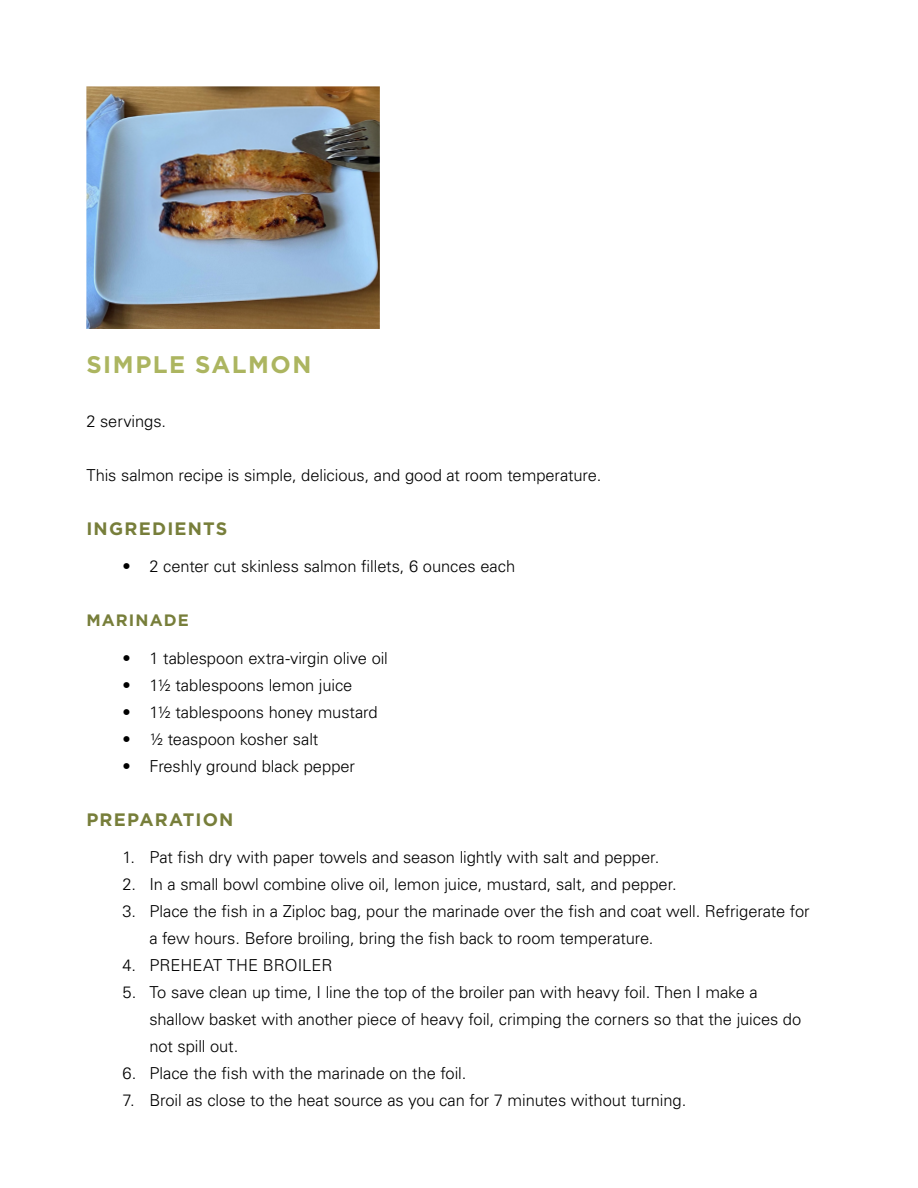
<style>
.page{position:relative;width:918px;height:1188px;background:#fff}
.page>*{position:absolute;margin:0;border:0;box-sizing:border-box;transform-origin:0 0}
.t1{font:700 24px "Gotham";letter-spacing:.06em;color:#acb560}
.t2{font:700 18px "Gotham";letter-spacing:.065em;color:#777e3a}
.t3{font:300 16.5px/27px "Univers";letter-spacing:-.005em;color:#000}
.t4{font:700 16.5px "Gotham";letter-spacing:.065em;color:#777e3a}
</style>
<div class="page">
<img style="left:86px;top:86px;width:294px;height:243px">
<h1 class="t1" style="left:86px;top:348px;width:226px">SIMPLE SALMON</h1>
<p class="t3" style="left:86px;top:407px;width:81px">2 servings.</p>
<p class="t3" style="left:86px;top:461px;width:516px">This salmon recipe is simple, delicious, and good at room temperature.</p>
<p class="t2" style="left:86px;top:516px;width:143px">INGREDIENTS</p>
<p class="t3" style="left:122px;top:552px;width:394px">• 2 center cut skinless salmon fillets, 6 ounces each</p>
<p class="t4" style="left:86px;top:609px;width:104px">MARINADE</p>
<p class="t3" style="left:122px;top:644px;width:267px">• 1 tablespoon extra-virgin olive oil</p>
<p class="t3" style="left:122px;top:671px;width:232px">• 1½ tablespoons lemon juice</p>
<p class="t3" style="left:122px;top:698px;width:257px">• 1½ tablespoons honey mustard</p>
<p class="t3" style="left:122px;top:725px;width:198px">• ½ teaspoon kosher salt</p>
<p class="t3" style="left:122px;top:752px;width:234px">• Freshly ground black pepper</p>
<p class="t2" style="left:86px;top:807px;width:148px">PREPARATION</p>
<p class="t3" style="left:122px;top:843px;width:538px">1. Pat fish dry with paper towels and season lightly with salt and pepper.</p>
<p class="t3" style="left:122px;top:870px;width:556px">2. In a small bowl combine olive oil, lemon juice, mustard, salt, and pepper.</p>
<p class="t3" style="left:149px;top:897px;width:662px;text-indent:-27px">3. Place the fish in a Ziploc bag, pour the marinade over the fish and coat well. Refrigerate for a few hours. Before broiling, bring the fish back to room temperature.</p>
<p class="t3" style="left:122px;top:951px;width:211px">4. PREHEAT THE BROILER</p>
<p class="t3" style="left:149px;top:978px;width:653px;text-indent:-27px">5. To save clean up time, I line the top of the broiler pan with heavy foil. Then I make a shallow basket with another piece of heavy foil, crimping the corners so that the juices do not spill out.</p>
<p class="t3" style="left:122px;top:1059px;width:345px">6. Place the fish with the marinade on the foil.</p>
<p class="t3" style="left:122px;top:1086px;width:565px">7. Broil as close to the heat source as you can for 7 minutes without turning.</p>
</div>
